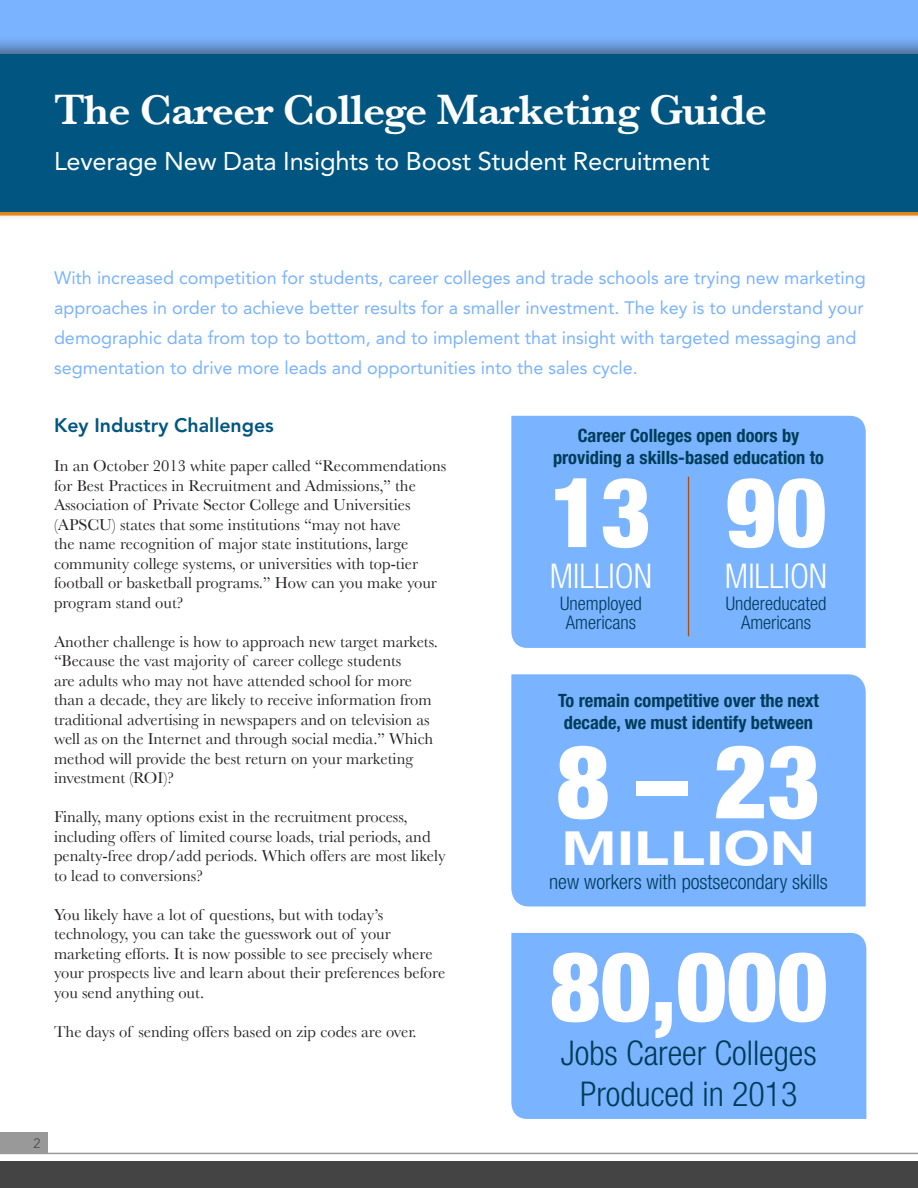
<style>
.page{position:relative;width:918px;height:1188px;background:#fff}
.page>*{position:absolute;margin:0;border:0;box-sizing:border-box;transform-origin:0 0}
.t1{font:900 condensed 102.45px "Helvetica Neue";color:#fff}
.t2{font:900 condensed 97.2px "Helvetica Neue";color:#fff}
.t3{font:700 expanded 47.1px "Helvetica Neue";letter-spacing:.04em;color:#fff}
.t4{font:600 43.5px "Baskerville";letter-spacing:-.02em;color:#fff}
.t5{font:300 condensed 34.2px "Helvetica Neue";color:#003c59}
.t6{font:300 condensed 34.2px "Helvetica Neue";color:#fff}
.t7{font:25.5px "Avenir";letter-spacing:-.01em;color:#fff}
.t8{font:300 condensed 20.55px "Helvetica Neue";color:#003c59}
.Sub_Head{font:800 19.5px "Avenir";color:#005680}
.t9{font:300 condensed 18.75px "Helvetica Neue";color:#003c59}
.t10{font:700 condensed 18.3px/22px "Helvetica Neue";color:#003c59;text-align:center}
.Body_Copy{font:18px/30px "Avenir";color:#7ab3ff}
.Body_Copy-2{font:16.5px/19.5px "Baskerville";color:#231f20}
.t11{font:300 13.5px "Avenir";color:#444}
</style>
<div class="page">
<div style="left:0;top:0;width:918px;height:34px;background:#7ab3ff"></div>
<div style="left:0;top:1161px;width:918px;height:27px;background:#444"></div>
<hr style="left:0;top:1153px;width:918px;height:1px;background:#999">
<div style="left:0;top:1132px;width:47px;height:21px;background:#999"></div>
<div style="left:511px;top:933px;width:355px;height:186px;background:#7ab3ff"></div>
<div style="left:511px;top:674px;width:355px;height:232px;background:#7ab3ff"></div>
<div style="left:511px;top:416px;width:355px;height:232px;background:#7ab3ff"></div>
<hr style="left:688px;top:477px;width:1px;height:159px;background:#b04e10">
<div style="left:0;top:34px;width:918px;height:188px;background:#231f20;opacity:.6"></div>
<div style="left:0;top:54px;width:918px;height:157px;background:#005680"></div>
<p class="t4" style="left:54px;top:84px;width:715px">The Career College Marketing Guide</p>
<p class="t7" style="left:54px;top:147px;width:657px">Leverage New Data Insights to Boost Student Recruitment</p>
<p class="t11" style="left:34px;top:1135px;width:9px">2</p>
<p class="Body_Copy" style="left:54px;top:262px;width:813px">With increased competition for students, career colleges and trade schools are trying new marketing approaches in order to achieve better results for a smaller investment. The key is to understand your demographic data from top to bottom, and to implement that insight with targeted messaging and segmentation to drive more leads and opportunities into the sales cycle.</p>
<p class="Sub_Head" style="left:54px;top:414px;width:221px">Key Industry Challenges</p>
<p class="Body_Copy-2" style="left:54px;top:456px;width:394px">In an October 2013 white paper called “Recommendations for Best Practices in Recruitment and Admissions,” the Association of Private Sector College and Universities (APSCU) states that some institutions “may not have<br>the name recognition of major state institutions, large community college systems, or universities with top-tier football or basketball programs.” How can you make your program stand out?</p>
<p class="Body_Copy-2" style="left:54px;top:631px;width:386px">Another challenge is how to approach new target markets. “Because the vast majority of career college students<br>are adults who may not have attended school for more than a decade, they are likely to receive information from traditional advertising in newspapers and on television as well as on the Internet and through social media.” Which method will provide the best return on your marketing investment (ROI)?</p>
<p class="Body_Copy-2" style="left:54px;top:807px;width:393px">Finally, many options exist in the recruitment process, including offers of limited course loads, trial periods, and penalty-free drop/add periods. Which offers are most likely to lead to conversions?</p>
<p class="Body_Copy-2" style="left:54px;top:904px;width:393px">You likely have a lot of questions, but with today’s technology, you can take the guesswork out of your marketing efforts. It is now possible to see precisely where your prospects live and learn about their preferences before you send anything out.</p>
<p class="Body_Copy-2" style="left:54px;top:1021px;width:364px">The days of sending offers based on zip codes are over.</p>
<p class="t5" style="left:561px;top:1033px;width:257px">Jobs Career Colleges</p>
<p class="t5" style="left:580px;top:1074px;width:219px">Produced in 2013</p>
<p class="t10" style="left:553px;top:425px;width:273px">Career Colleges open doors by providing a skills-based education to</p>
<p class="t2" style="left:550px;top:453px;width:103px">13</p>
<p class="t2" style="left:726px;top:453px;width:103px">90</p>
<p class="t6" style="left:550px;top:557px;width:104px">MILLION</p>
<p class="t9" style="left:560px;top:593px;width:83px">Unemployed</p>
<p class="t9" style="left:566px;top:612px;width:72px">Americans</p>
<p class="t6" style="left:725px;top:557px;width:104px">MILLION</p>
<p class="t9" style="left:726px;top:593px;width:102px">Undereducated</p>
<p class="t9" style="left:741px;top:612px;width:72px">Americans</p>
<p class="t10" style="left:558px;top:689px;width:262px">To remain competitive over the next decade, we must identify between</p>
<p class="t1" style="left:556px;top:719px;width:266px">8 – 23</p>
<p class="t3" style="left:563px;top:819px;width:253px">MILLION</p>
<p class="t8" style="left:549px;top:870px;width:280px">new workers with postsecondary skills</p>
<p class="t2" style="left:550px;top:927px;width:279px">80,000</p>
</div>
